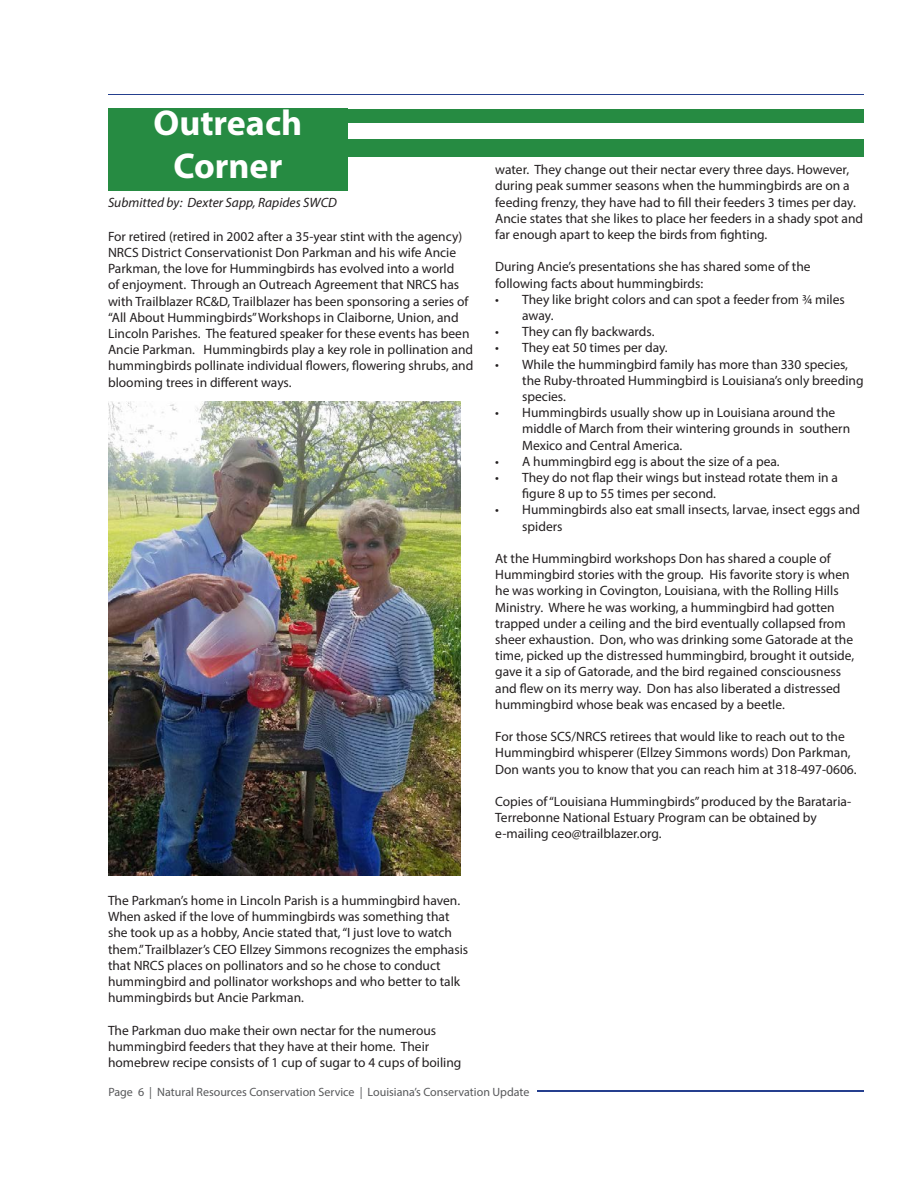
<style>
.page{position:relative;width:918px;height:1188px;background:#fff}
.page>*{position:absolute;margin:0;border:0;box-sizing:border-box;transform-origin:0 0}
.t1{font:700 36px "Myriad Pro";color:#fff}
.t2{font:13.5px/16.2px "Myriad Pro";color:#231f20}
.t3{font:italic 13.5px "Myriad Pro";color:#231f20}
.t4{font:12px "Myriad Pro";color:#57585a}
</style>
<div class="page">
<hr style="left:538px;top:1090px;width:326px;height:2px;background:#253f8e">
<hr style="left:108px;top:95px;width:756px;height:1px;background:#253f8e">
<div style="left:108px;top:108px;width:240px;height:83px;background:#268b42"></div>
<div style="left:348px;top:109px;width:516px;height:47px;background:#268b42"></div>
<div style="left:348px;top:123px;width:516px;height:16px;background:#fff"></div>
<img style="left:108px;top:402px;width:352px;height:474px">
<p class="t1" style="left:153px;top:99px;width:150px">Outreach</p>
<p class="t1" style="left:173px;top:143px;width:110px">Corner</p>
<p class="t3" style="left:108px;top:194px;width:230px">Submitted by: Dexter Sapp, Rapides SWCD</p>
<p class="t2" style="left:108px;top:228px;width:367px">For retired (retired in 2002 after a 35-year stint with the agency)<br>NRCS District Conservationist Don Parkman and his wife Ancie Parkman, the love for Hummingbirds has evolved into a world<br>of enjoyment. Through an Outreach Agreement that NRCS has with Trailblazer RC&amp;D, Trailblazer has been sponsoring a series of “All About Hummingbirds” Workshops in Claiborne, Union, and Lincoln Parishes. The featured speaker for these events has been Ancie Parkman. Hummingbirds play a key role in pollination and hummingbirds pollinate individual flowers, flowering shrubs, and blooming trees in different ways.</p>
<p class="t2" style="left:108px;top:892px;width:362px">The Parkman’s home in Lincoln Parish is a hummingbird haven.<br>When asked if the love of hummingbirds was something that she took up as a hobby, Ancie stated that, “I just love to watch them.” Trailblazer’s CEO Ellzey Simmons recognizes the emphasis that NRCS places on pollinators and so he chose to conduct hummingbird and pollinator workshops and who better to talk hummingbirds but Ancie Parkman.</p>
<p class="t2" style="left:108px;top:1022px;width:355px">The Parkman duo make their own nectar for the numerous hummingbird feeders that they have at their home. Their homebrew recipe consists of 1 cup of sugar to 4 cups of boiling</p>
<p class="t2" style="left:495px;top:161px;width:369px">water. They change out their nectar every three days. However, during peak summer seasons when the hummingbirds are on a feeding frenzy, they have had to fill their feeders 3 times per day.<br>Ancie states that she likes to place her feeders in a shady spot and far enough apart to keep the birds from fighting.</p>
<p class="t2" style="left:495px;top:259px;width:317px">During Ancie’s presentations she has shared some of the following facts about hummingbirds:</p>
<p class="t2" style="left:522px;top:291px;width:324px;text-indent:-27px">• They like bright colors and can spot a feeder from ¾ miles away.</p>
<p class="t2" style="left:495px;top:323px;width:161px">• They can fly backwards.</p>
<p class="t2" style="left:495px;top:340px;width:174px">• They eat 50 times per day.</p>
<p class="t2" style="left:522px;top:356px;width:343px;text-indent:-27px">• While the hummingbird family has more than 330 species, the Ruby-throated Hummingbird is Louisiana’s only breeding species.</p>
<p class="t2" style="left:522px;top:404px;width:330px;text-indent:-27px">• Hummingbirds usually show up in Louisiana around the middle of March from their wintering grounds in southern<br>Mexico and Central America.</p>
<p class="t2" style="left:495px;top:453px;width:286px">• A hummingbird egg is about the size of a pea.</p>
<p class="t2" style="left:522px;top:469px;width:317px;text-indent:-27px">• They do not flap their wings but instead rotate them in a figure 8 up to 55 times per second.</p>
<p class="t2" style="left:522px;top:502px;width:340px;text-indent:-27px">• Hummingbirds also eat small insects, larvae, insect eggs and spiders</p>
<p class="t2" style="left:495px;top:550px;width:361px">At the Hummingbird workshops Don has shared a couple of Hummingbird stories with the group. His favorite story is when he was working in Covington, Louisiana, with the Rolling Hills Ministry. Where he was working, a hummingbird had gotten trapped under a ceiling and the bird eventually collapsed from sheer exhaustion. Don, who was drinking some Gatorade at the time, picked up the distressed hummingbird, brought it outside, gave it a sip of Gatorade, and the bird regained consciousness and flew on its merry way. Don has also liberated a distressed hummingbird whose beak was encased by a beetle.</p>
<p class="t2" style="left:495px;top:728px;width:363px">For those SCS/NRCS retirees that would like to reach out to the<br>Hummingbird whisperer (Ellzey Simmons words) Don Parkman,<br>Don wants you to know that you can reach him at 318-497-0606.</p>
<p class="t2" style="left:495px;top:793px;width:358px">Copies of “Louisiana Hummingbirds” produced by the Barataria-<br>Terrebonne National Estuary Program can be obtained by e-mailing ceo@trailblazer.org.</p>
<p class="t4" style="left:108px;top:1084px;width:423px">Page 6 | Natural Resources Conservation Service | Louisiana’s Conservation Update</p>
</div>
